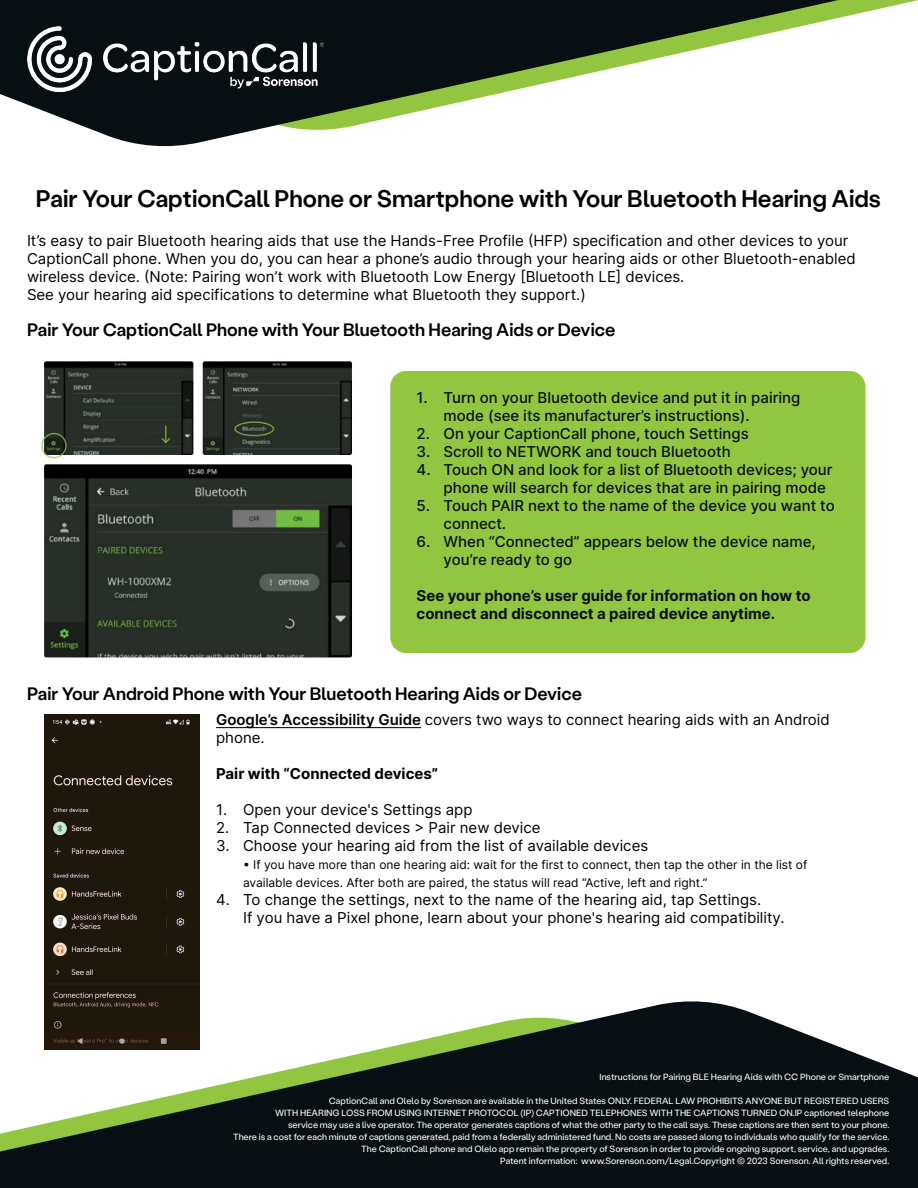
<style>
.page{position:relative;width:918px;height:1188px;background:#fff}
.page>*{position:absolute;margin:0;border:0;box-sizing:border-box;transform-origin:0 0}
.t1{font:500 24px "Stabil Grotesk";color:#000}
.t2{font:500 18px "Stabil Grotesk";color:#000}
.t3{font:15px/18px "Inter";color:#000}
.t4{font:500 15px/18px "Inter";color:#080f13}
.t5{font:700 15px/18px "Inter";color:#080f13}
.t6{font:700 15px "Inter";color:#000}
.t7{font:12px/18px "Inter";color:#000}
.t8{font:9px/12px "Stabil Grotesk";color:#fff;text-align:right}
.s1{font-weight:600}
</style>
<div class="page">
<svg style="left:0;top:998px;width:918px;height:190px;fill:#080f13"></svg>
<svg style="left:0;top:0;width:918px;height:147px"></svg>
<img style="left:28px;top:27px;width:295px;height:65px">
<img style="left:40px;top:361px;width:312px;height:297px">
<div style="left:390px;top:371px;width:475px;height:282px;background:#92c640;border-radius:16px"></div>
<img style="left:45px;top:714px;width:154px;height:336px">
<hr style="left:216px;top:727px;width:205px;height:1px;background:#000">
<h1 class="t1" style="left:36px;top:182px;width:847px">Pair Your CaptionCall Phone or Smartphone with Your Bluetooth Hearing Aids</h1>
<p class="t3" style="left:27px;top:231px;width:830px">It’s easy to pair Bluetooth hearing aids that use the Hands-Free Profile (HFP) specification and other devices to your CaptionCall phone. When you do, you can hear a phone’s audio through your hearing aids or other Bluetooth-enabled wireless device. (Note: Pairing won’t work with Bluetooth Low Energy [Bluetooth LE] devices.<br>See your hearing aid specifications to determine what Bluetooth they support.)</p>
<h2 class="t2" style="left:27px;top:318px;width:590px">Pair Your CaptionCall Phone with Your Bluetooth Hearing Aids or Device</h2>
<h3 class="t4" style="left:444px;top:388px;width:358px;text-indent:-27px">1. Turn on your Bluetooth device and put it in pairing mode (see its manufacturer’s instructions).</h3>
<h3 class="t4" style="left:417px;top:424px;width:334px">2. On your CaptionCall phone, touch Settings</h3>
<h3 class="t4" style="left:417px;top:442px;width:316px">3. Scroll to NETWORK and touch Bluetooth</h3>
<h3 class="t4" style="left:444px;top:460px;width:391px;text-indent:-27px">4. Touch ON and look for a list of Bluetooth devices; your phone will search for devices that are in pairing mode</h3>
<h3 class="t4" style="left:444px;top:496px;width:393px;text-indent:-27px">5. Touch PAIR next to the name of the device you want to connect.</h3>
<h3 class="t4" style="left:444px;top:532px;width:374px;text-indent:-27px">6. When “Connected” appears below the device name, you’re ready to go</h3>
<h3 class="t5" style="left:417px;top:586px;width:396px">See your phone’s user guide for information on how to connect and disconnect a paired device anytime.</h3>
<h2 class="t2" style="left:27px;top:682px;width:557px">Pair Your Android Phone with Your Bluetooth Hearing Aids or Device</h2>
<h3 class="t3" style="left:216px;top:710px;width:615px"><span class="s1">Google’s Accessibility Guide</span> covers two ways to connect hearing aids with an Android phone.</h3>
<h3 class="t6" style="left:216px;top:763px;width:224px">Pair with “Connected devices”</h3>
<h3 class="t3" style="left:216px;top:800px;width:258px">1. Open your device's Settings app</h3>
<h3 class="t3" style="left:216px;top:818px;width:326px">2. Tap Connected devices &gt; Pair new device</h3>
<h3 class="t3" style="left:216px;top:836px;width:434px">3. Choose your hearing aid from the list of available devices</h3>
<h3 class="t7" style="left:243px;top:856px;width:566px;text-indent:10px">If you have more than one hearing aid: wait for the first to connect, then tap the other in the list of available devices. After both are paired, the status will read “Active, left and right.”</h3>
<h3 class="t3" style="left:243px;top:890px;width:543px;text-indent:-27px">4. To change the settings, next to the name of the hearing aid, tap Settings.<br>If you have a Pixel phone, learn about your phone's hearing aid compatibility.</h3>
<p class="t8" style="left:600px;top:1070px;width:291px">Instructions for Pairing BLE Hearing Aids with CC Phone or Smartphone</p>
<p class="t8" style="left:233px;top:1094px;width:658px">CaptionCall and Olelo by Sorenson are available in the United States ONLY. FEDERAL LAW PROHIBITS ANYONE BUT REGISTERED USERS<br>WITH HEARING LOSS FROM USING INTERNET PROTOCOL (IP) CAPTIONED TELEPHONES WITH THE CAPTIONS TURNED ON.IP captioned telephone<br>service may use a live operator. The operator generates captions of what the other party to the call says. These captions are then sent to your phone.<br>There is a cost for each minute of captions generated, paid from a federally administered fund. No costs are passed along to individuals who qualify for the service.<br>The CaptionCall phone and Olelo app remain the property of Sorenson in order to provide ongoing support, service, and upgrades.<br>Patent information: www.Sorenson.com/Legal.Copyright © 2023 Sorenson. All rights reserved.</p>
</div>
